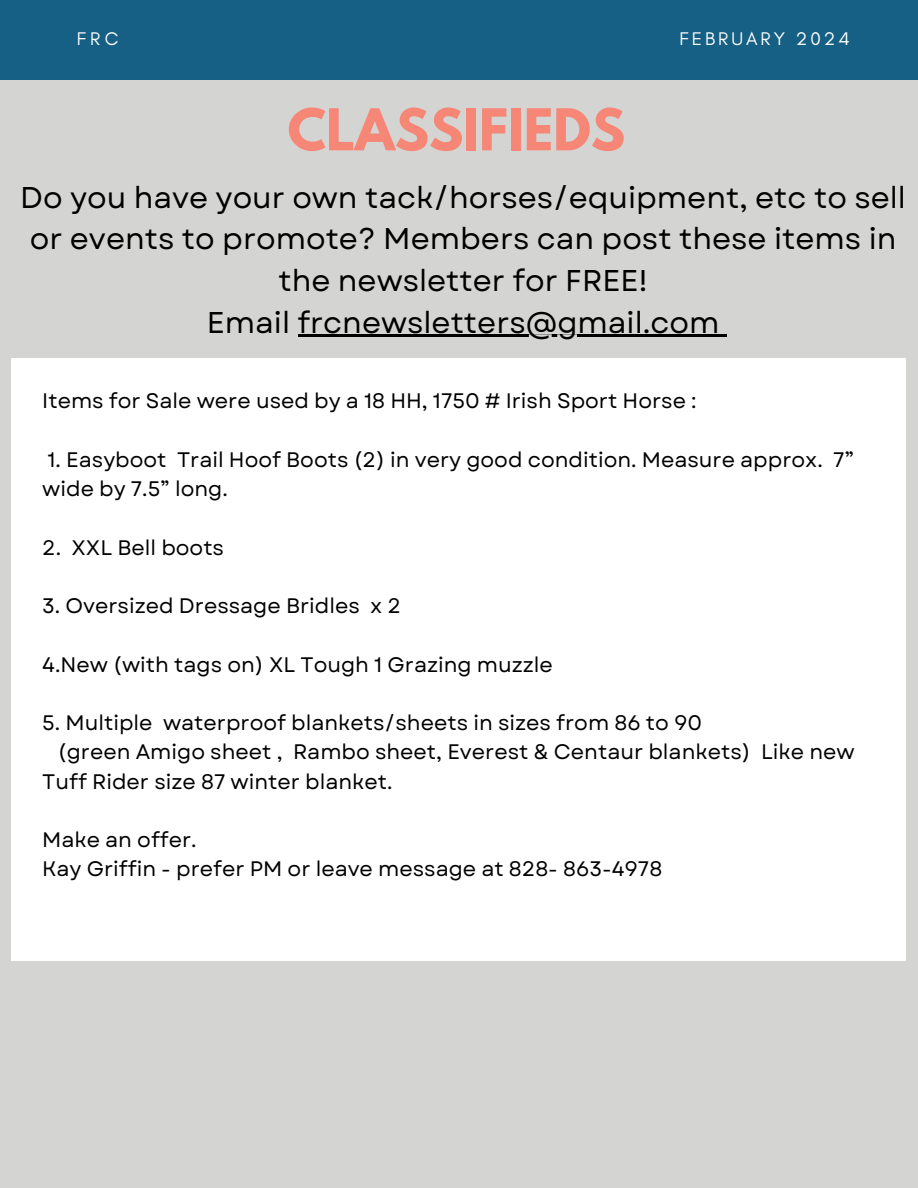
<style>
.page{position:relative;width:918px;height:1188px;background:#d4d4d2}
.page>*{position:absolute;margin:0;border:0;box-sizing:border-box;transform-origin:0 0}
.t1{font:700 51px "League Spartan";color:#f68675}
.t2{font:30px/41.7px "Garet";color:#000;text-align:center}
.t3{font:21px/29.2px "Garet";color:#000}
.t4{font:18.6px "Glacial Indifference";letter-spacing:.16em;color:#fff}
</style>
<div class="page">
<div style="left:0;top:0;width:918px;height:80px;background:#176085"></div>
<div style="left:11px;top:359px;width:895px;height:602px;background:#fff"></div>
<hr style="left:298px;top:335px;width:421px;height:2px;background:#000">
<svg style="left:719px;top:335px;width:8px;height:2px"></svg>
<p class="t4" style="left:77px;top:27px;width:43px">FRC</p>
<p class="t4" style="left:680px;top:28px;width:172px">FEBRUARY 2024</p>
<h1 class="t1" style="left:288px;top:104px;width:339px">CLASSIFIEDS</h1>
<h2 class="t2" style="left:20px;top:177px;width:887px">Do you have your own tack/horses/equipment, etc to sell or events to promote? Members can post these items in the newsletter for FREE!<br>Email frcnewsletters@gmail.com</h2>
<p class="t3" style="left:42px;top:387px;width:656px">Items for Sale were used by a 18 HH, 1750 # Irish Sport Horse :</p>
<p class="t3" style="left:42px;top:445px;width:813px">1. Easyboot Trail Hoof Boots (2) in very good condition. Measure approx. 7” wide by 7.5” long.</p>
<p class="t3" style="left:42px;top:533px;width:183px">2. XXL Bell boots</p>
<p class="t3" style="left:42px;top:591px;width:360px">3. Oversized Dressage Bridles x 2</p>
<p class="t3" style="left:42px;top:650px;width:512px">4.New (with tags on) XL Tough 1 Grazing muzzle</p>
<p class="t3" style="left:42px;top:708px;width:662px">5. Multiple waterproof blankets/sheets in sizes from 86 to 90</p>
<p class="t3" style="left:58px;top:738px;width:798px">(green Amigo sheet , Rambo sheet, Everest &amp; Centaur blankets) Like new</p>
<p class="t3" style="left:42px;top:767px;width:352px">Tuff Rider size 87 winter blanket.</p>
<p class="t3" style="left:42px;top:825px;width:621px">Make an offer.<br>Kay Griffin - prefer PM or leave message at 828- 863-4978</p>
</div>
